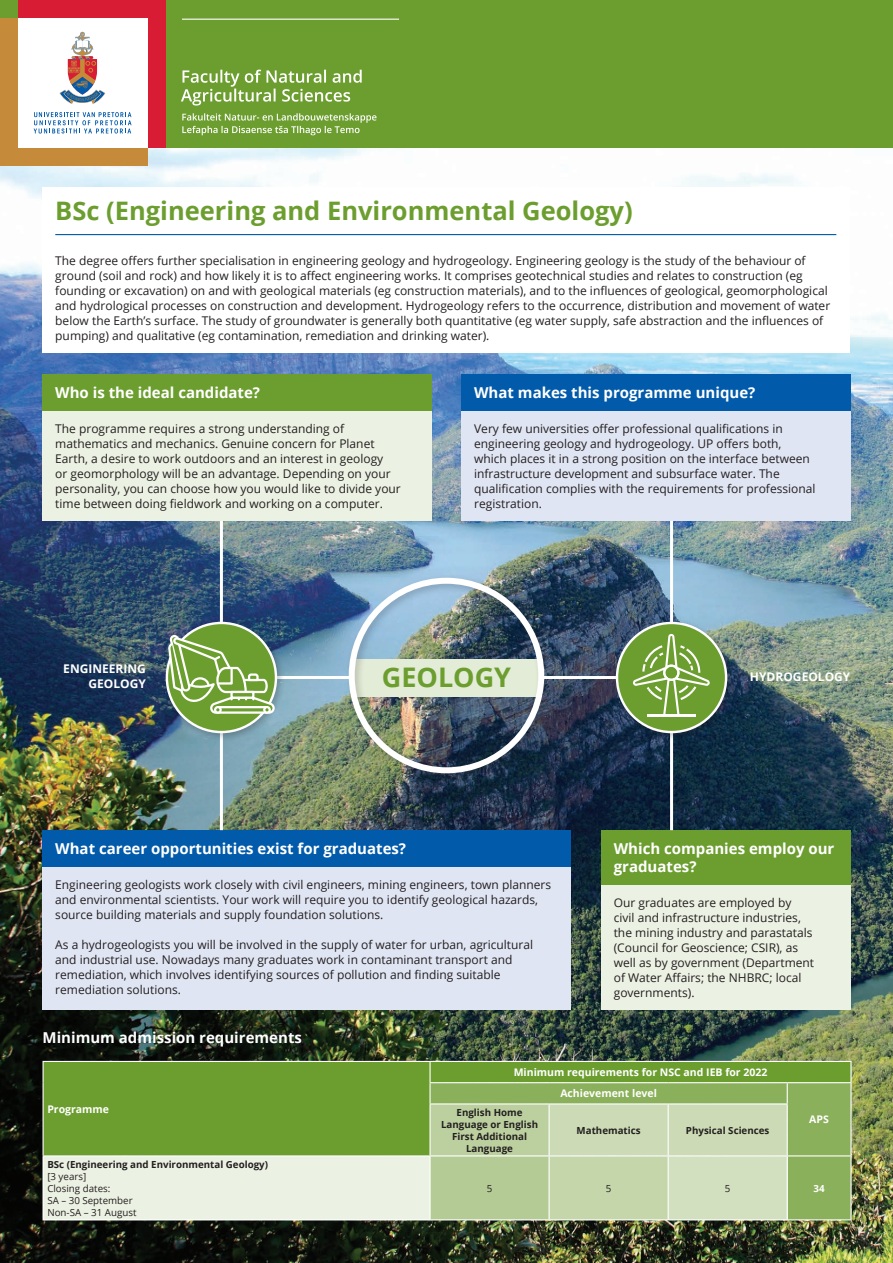
<style>
.page{position:relative;width:893px;height:1263px;background:#fff}
.page>*{position:absolute;margin:0;border:0;box-sizing:border-box;transform-origin:0 0}
.t1{font:700 27px "Open Sans";color:#6c9e2f}
.t2{font:700 25.5px "Open Sans";color:#6c9e2f}
.t3{font:700 15px/18px "Open Sans";color:#fff}
.t4{font:12px/15px "Open Sans";color:#231f20}
.t5{font:700 12px/15px "Open Sans";color:#fff;text-align:right}
.t6{font:700 10.5px/21.3px "Open Sans";color:#fff}
.t7{font:700 9.75px/12px "Open Sans";color:#231f20;text-align:center}
.t8{font:9.75px/12px "Open Sans";color:#231f20}
.t9{font:700 9.75px "Open Sans";color:#fff}
</style>
<div class="page">
<img style="left:0;top:148px;width:893px;height:1115px">
<div style="left:0;top:0;width:893px;height:148px;background:#6c9e2f"></div>
<hr style="left:182px;top:19px;width:217px;height:1px;background:#fff">
<div style="left:18px;top:0;width:147px;height:148px;background:#d81c33"></div>
<div style="left:0;top:18px;width:147px;height:147px;background:#c58b3a"></div>
<div style="left:18px;top:18px;width:129px;height:130px;background:#fff"></div>
<svg style="left:34px;top:112px;width:98px;height:22px"></svg>
<svg style="left:60px;top:32px;width:45px;height:72px"></svg>
<svg style="left:181px;top:70px;width:181px;height:36px"></svg>
<svg style="left:182px;top:113px;width:194px;height:22px"></svg>
<div style="left:43px;top:188px;width:807px;height:165px;background:#fff"></div>
<hr style="left:55px;top:234px;width:781px;height:1px;background:#015aaa">
<div style="left:44px;top:1062px;width:806px;height:93px;background:#6c9e2f"></div>
<div style="left:431px;top:1083px;width:419px;height:136px;background:#8bb05b"></div>
<div style="left:430px;top:1104px;width:119px;height:52px;background:#bcd09f"></div>
<div style="left:43px;top:1156px;width:387px;height:64px;background:#ecf2e3"></div>
<div style="left:430px;top:1156px;width:119px;height:64px;background:#b5cb95"></div>
<div style="left:549px;top:1156px;width:119px;height:64px;background:#c4d6aa"></div>
<div style="left:668px;top:1156px;width:119px;height:64px;background:#d2e0c0"></div>
<hr style="left:43px;top:1061px;width:387px;height:1px;background:#fff">
<hr style="left:430px;top:1061px;width:119px;height:1px;background:#fff">
<hr style="left:429px;top:1062px;width:2px;height:20px;background:#fff">
<hr style="left:549px;top:1061px;width:119px;height:1px;background:#fff">
<hr style="left:668px;top:1061px;width:119px;height:1px;background:#fff">
<hr style="left:787px;top:1061px;width:65px;height:1px;background:#fff">
<hr style="left:850px;top:1062px;width:2px;height:20px;background:#fff">
<svg style="left:43px;top:1062px;width:1px;height:42px"></svg>
<hr style="left:429px;top:1082px;width:120px;height:1px;background:#fff">
<hr style="left:429px;top:1083px;width:2px;height:20px;background:#fff">
<hr style="left:549px;top:1082px;width:119px;height:1px;background:#fff">
<hr style="left:668px;top:1082px;width:119px;height:1px;background:#fff">
<hr style="left:787px;top:1082px;width:65px;height:1px;background:#fff">
<svg style="left:549px;top:1083px;width:239px;height:72px;background:#bacf9c"></svg>
<hr style="left:850px;top:1083px;width:2px;height:21px;background:#fff">
<hr style="left:43px;top:1104px;width:1px;height:51px;background:#fff">
<hr style="left:429px;top:1103px;width:120px;height:1px;background:#fff">
<hr style="left:429px;top:1104px;width:2px;height:51px;background:#fff">
<hr style="left:549px;top:1103px;width:119px;height:1px;background:#fff">
<hr style="left:549px;top:1104px;width:1px;height:51px;background:#fff">
<hr style="left:668px;top:1103px;width:120px;height:1px;background:#fff">
<hr style="left:668px;top:1104px;width:1px;height:51px;background:#fff">
<hr style="left:787px;top:1104px;width:1px;height:51px;background:#fff">
<hr style="left:850px;top:1104px;width:2px;height:51px;background:#fff">
<hr style="left:43px;top:1155px;width:387px;height:1px;background:#fff">
<hr style="left:430px;top:1155px;width:119px;height:1px;background:#fff">
<hr style="left:549px;top:1155px;width:119px;height:1px;background:#fff">
<hr style="left:668px;top:1155px;width:119px;height:1px;background:#fff">
<hr style="left:787px;top:1155px;width:65px;height:1px;background:#fff">
<hr style="left:43px;top:1156px;width:1px;height:63px;background:#fff">
<hr style="left:429px;top:1156px;width:2px;height:63px;background:#fff">
<hr style="left:549px;top:1156px;width:1px;height:63px;background:#fff">
<hr style="left:668px;top:1156px;width:1px;height:63px;background:#fff">
<hr style="left:787px;top:1156px;width:1px;height:63px;background:#fff">
<hr style="left:850px;top:1156px;width:2px;height:63px;background:#fff">
<hr style="left:43px;top:1219px;width:387px;height:1px;background:#fff">
<hr style="left:430px;top:1219px;width:119px;height:1px;background:#fff">
<hr style="left:549px;top:1219px;width:119px;height:1px;background:#fff">
<hr style="left:668px;top:1219px;width:119px;height:1px;background:#fff">
<hr style="left:787px;top:1219px;width:65px;height:1px;background:#fff">
<div style="left:43px;top:374px;width:389px;height:37px;background:#6c9e2f"></div>
<div style="left:43px;top:411px;width:389px;height:110px;background:#ecf2e3"></div>
<div style="left:43px;top:830px;width:528px;height:37px;background:#015aaa"></div>
<div style="left:43px;top:867px;width:528px;height:143px;background:#e0e5f3"></div>
<div style="left:461px;top:374px;width:389px;height:37px;background:#015aaa"></div>
<div style="left:461px;top:411px;width:389px;height:110px;background:#e0e5f3"></div>
<div style="left:601px;top:830px;width:249px;height:55px;background:#6c9e2f"></div>
<div style="left:601px;top:885px;width:249px;height:125px;background:#ecf2e3"></div>
<div style="left:345px;top:574px;width:209px;height:209px;background:#231f20;opacity:.25"></div>
<div style="left:349px;top:578px;width:195px;height:195px;border:6px solid #fff;border-radius:50%"></div>
<hr style="left:266px;top:676px;width:88px;height:3px;background:#fff">
<hr style="left:220px;top:521px;width:3px;height:309px;background:#fff">
<hr style="left:670px;top:521px;width:3px;height:309px;background:#fff">
<hr style="left:542px;top:676px;width:88px;height:3px;background:#fff">
<div style="left:162px;top:618px;width:123px;height:123px;background:#231f20;opacity:.25"></div>
<svg style="left:167px;top:623px;width:109px;height:109px"></svg>
<div style="left:612px;top:618px;width:124px;height:123px;background:#231f20;opacity:.25"></div>
<div style="left:617px;top:623px;width:109px;height:109px;background:#6c9e2f;border-radius:50%"></div>
<div style="left:616px;top:622px;width:111px;height:111px;border:2px solid #fff;border-radius:50%"></div>
<svg style="left:169px;top:633px;width:107px;height:82px"></svg>
<hr style="left:647px;top:714px;width:48px;height:2px;background:#fff">
<svg style="left:633px;top:634px;width:77px;height:81px"></svg>
<h2 class="t2" style="left:55px;top:193px;width:579px">BSc (Engineering and Environmental Geology)</h2>
<p class="t4" style="left:55px;top:253px;width:776px">The degree offers further specialisation in engineering geology and hydrogeology. Engineering geology is the study of the behaviour of ground (soil and rock) and how likely it is to affect engineering works. It comprises geotechnical studies and relates to construction (eg founding or excavation) on and with geological materials (eg construction materials), and to the influences of geological, geomorphological and hydrological processes on construction and development. Hydrogeology refers to the occurrence, distribution and movement of water below the Earth’s surface. The study of groundwater is generally both quantitative (eg water supply, safe abstraction and the influences of pumping) and qualitative (eg contamination, remediation and drinking water).</p>
<p class="t3" style="left:55px;top:384px;width:206px">Who is the ideal candidate?</p>
<p class="t4" style="left:55px;top:421px;width:347px">The programme requires a strong understanding of mathematics and mechanics. Genuine concern for Planet Earth, a desire to work outdoors and an interest in geology<br>or geomorphology will be an advantage. Depending on your personality, you can choose how you would like to divide your time between doing fieldwork and working on a computer.</p>
<p class="t3" style="left:474px;top:384px;width:283px">What makes this programme unique?</p>
<p class="t4" style="left:474px;top:421px;width:343px">Very few universities offer professional qualifications in engineering geology and hydrogeology. UP offers both, which places it in a strong position on the interface between infrastructure development and subsurface water. The qualification complies with the requirements for professional registration.</p>
<p class="t5" style="left:63px;top:660px;width:84px">ENGINEERING<br>GEOLOGY</p>
<p class="t5" style="left:750px;top:669px;width:102px">HYDROGEOLOGY</p>
<h1 class="t1" style="left:382px;top:658px;width:131px">GEOLOGY</h1>
<p class="t3" style="left:55px;top:839px;width:352px">What career opportunities exist for graduates?</p>
<p class="t4" style="left:55px;top:877px;width:497px">Engineering geologists work closely with civil engineers, mining engineers, town planners and environmental scientists. Your work will require you to identify geological hazards, source building materials and supply foundation solutions.</p>
<p class="t4" style="left:55px;top:937px;width:479px">As a hydrogeologists you will be involved in the supply of water for urban, agricultural and industrial use. Nowadays many graduates work in contaminant transport and remediation, which involves identifying sources of pollution and finding suitable remediation solutions.</p>
<p class="t3" style="left:43px;top:1028px;width:261px">Minimum admission requirements</p>
<p class="t3" style="left:614px;top:839px;width:222px">Which companies employ our graduates?</p>
<p class="t4" style="left:614px;top:895px;width:202px">Our graduates are employed by civil and infrastructure industries, the mining industry and parastatals (Council for Geoscience; CSIR), as well as by government (Department of Water Affairs; the NHBRC; local governments).</p>
<p class="t6" style="left:47px;top:1098px;width:63px">Programme</p>
<p class="t7" style="left:47px;top:1158px;width:222px">BSc (Engineering and Environmental Geology)</p>
<p class="t8" style="left:47px;top:1170px;width:91px">[3 years]<br>Closing dates:<br>SA – 30 September<br>Non-SA – 31 August</p>
<p class="t6" style="left:560px;top:1061px;width:209px;text-indent:-47px">Minimum requirements for NSC and IEB for 2022<br>Achievement level</p>
<p class="t7" style="left:441px;top:1106px;width:98px">English Home<br>Language or English<br>First Additional<br>Language</p>
<p class="t7" style="left:577px;top:1124px;width:66px">Mathematics</p>
<p class="t7" style="left:686px;top:1124px;width:85px">Physical Sciences</p>
<p class="t6" style="left:809px;top:1108px;width:21px">APS</p>
<p class="t8" style="left:487px;top:1182px;width:7px">5</p>
<p class="t8" style="left:606px;top:1182px;width:7px">5</p>
<p class="t8" style="left:725px;top:1182px;width:7px">5</p>
<p class="t9" style="left:814px;top:1181px;width:13px">34</p>
</div>
